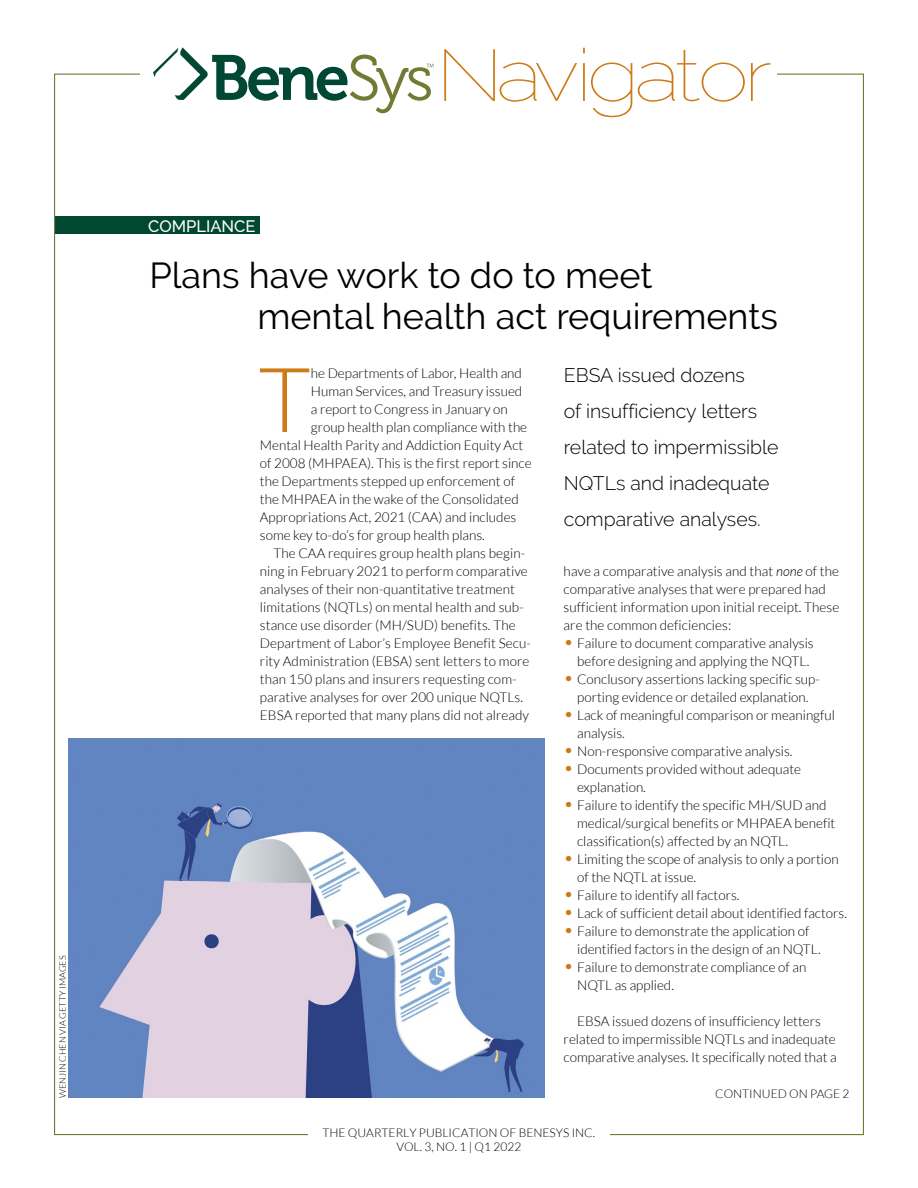
<style>
.page{position:relative;width:918px;height:1188px;background:#fff}
.page>*{position:absolute;margin:0;border:0;box-sizing:border-box;transform-origin:0 0}
.t1{font:300 89.85px "Lato";color:#cc7b16}
.t2{font:36px/41.4px "Raleway";color:#000}
.t3{font:300 19.5px/36px "Raleway";color:#000}
.t4{font:500 16.5px "Raleway";color:#fff}
.t5{font:300 13.5px/18px "Lato";color:#000}
.t6{font:300 12px/14.4px "Lato";color:#000;text-align:center}
.t7{font:300 9px "Lato";color:#000}
.s1{font-style:italic}
.s2{font-size:18px;color:#cc7b16}
</style>
<div class="page">
<div style="left:54px;top:216px;width:206px;height:18px;background:#014833"></div>
<svg style="left:153px;top:47px;width:281px;height:66px"></svg>
<svg style="left:444px;top:49px;width:133px;height:53px"></svg>
<hr style="left:583px;top:63px;width:2px;height:38px;background:#cc7b16">
<svg style="left:591px;top:63px;width:41px;height:54px"></svg>
<svg style="left:638px;top:50px;width:107px;height:52px"></svg>
<svg style="left:751px;top:63px;width:19px;height:38px"></svg>
<img style="left:69px;top:738px;width:475px;height:360px">
<p class="t7" style="left:58px;top:1098px;width:144px;rotate:-90deg">WENJIN CHEN VIA GETTY IMAGES</p>
<p class="t4" style="left:148px;top:216px;width:109px">COMPLIANCE</p>
<h2 class="t2" style="left:257px;top:255px;width:522px;text-indent:-108px">Plans have work to do to meet<br>mental health act requirements</h2>
<h1 class="t1" style="left:258px;top:352px;width:54px">T</h1>
<p class="t5" style="left:311px;top:364px;width:213px">he Departments of Labor, Health and</p>
<p class="t5" style="left:311px;top:382px;width:213px">Human Services, and Treasury issued</p>
<p class="t5" style="left:311px;top:400px;width:198px">a report to Congress in January on</p>
<p class="t5" style="left:311px;top:418px;width:218px">group health plan compliance with the</p>
<p class="t5" style="left:260px;top:436px;width:265px">Mental Health Parity and Addiction Equity Act</p>
<p class="t5" style="left:260px;top:454px;width:273px">of 2008 (MHPAEA). This is the first report since</p>
<p class="t5" style="left:260px;top:472px;width:257px">the Departments stepped up enforcement of</p>
<p class="t5" style="left:260px;top:490px;width:260px">the MHPAEA in the wake of the Consolidated</p>
<p class="t5" style="left:260px;top:508px;width:258px">Appropriations Act, 2021 (CAA) and includes</p>
<p class="t5" style="left:260px;top:526px;width:226px">some key to-do’s for group health plans.</p>
<p class="t5" style="left:273px;top:544px;width:253px">The CAA requires group health plans begin-</p>
<p class="t5" style="left:260px;top:562px;width:269px">ning in February 2021 to perform comparative</p>
<p class="t5" style="left:260px;top:580px;width:257px">analyses of their non-quantitative treatment</p>
<p class="t5" style="left:260px;top:598px;width:265px">limitations (NQTLs) on mental health and sub-</p>
<p class="t5" style="left:260px;top:616px;width:257px">stance use disorder (MH/SUD) benefits. The</p>
<p class="t5" style="left:260px;top:634px;width:272px">Department of Labor’s Employee Benefit Secu-</p>
<p class="t5" style="left:260px;top:652px;width:271px">rity Administration (EBSA) sent letters to more</p>
<p class="t5" style="left:260px;top:670px;width:258px">than 150 plans and insurers requesting com-</p>
<p class="t5" style="left:260px;top:688px;width:265px">parative analyses for over 200 unique NQTLs.</p>
<p class="t5" style="left:260px;top:706px;width:271px">EBSA reported that many plans did not already</p>
<h3 class="t3" style="left:564px;top:357px;width:216px">EBSA issued dozens<br>of insufficiency letters related to impermissible<br>NQTLs and inadequate comparative analyses.</h3>
<p class="t5" style="left:564px;top:562px;width:277px">have a comparative analysis and that <span class="s1">none</span> of the comparative analyses that were prepared had sufficient information upon initial receipt. These are the common deficiencies:</p>
<p class="t5" style="left:577px;top:634px;width:238px;text-indent:-14px"><span class="s2">•</span> Failure to document comparative analysis before designing and applying the NQTL.</p>
<p class="t5" style="left:564px;top:670px;width:256px;text-align:center"><span class="s2">•</span> Conclusory assertions lacking specific sup&shy;porting evidence or detailed explanation.</p>
<p class="t5" style="left:577px;top:706px;width:259px;text-indent:-14px"><span class="s2">•</span> Lack of meaningful comparison or meaningful analysis.</p>
<p class="t5" style="left:564px;top:742px;width:230px"><span class="s2">•</span> Non-responsive comparative analysis.</p>
<p class="t5" style="left:577px;top:760px;width:226px;text-indent:-14px"><span class="s2">•</span> Documents provided without adequate explanation.</p>
<p class="t5" style="left:577px;top:796px;width:260px;text-indent:-14px"><span class="s2">•</span> Failure to identify the specific MH/SUD and medical/surgical benefits or MHPAEA benefit classification(s) affected by an NQTL.</p>
<p class="t5" style="left:577px;top:850px;width:263px;text-indent:-14px"><span class="s2">•</span> Limiting the scope of analysis to only a portion of the NQTL at issue.</p>
<p class="t5" style="left:564px;top:886px;width:177px"><span class="s2">•</span> Failure to identify all factors.</p>
<p class="t5" style="left:564px;top:904px;width:285px"><span class="s2">•</span> Lack of sufficient detail about identified factors.</p>
<p class="t5" style="left:577px;top:922px;width:245px;text-indent:-14px"><span class="s2">•</span> Failure to demonstrate the application of identified factors in the design of an NQTL.</p>
<p class="t5" style="left:577px;top:958px;width:231px;text-indent:-14px"><span class="s2">•</span> Failure to demonstrate compliance of an<br>NQTL as applied.</p>
<p class="t5" style="left:564px;top:1012px;width:274px;text-align:center">EBSA issued dozens of insufficiency letters related to impermissible NQTLs and inadequate comparative analyses. It specifically noted that a</p>
<p class="t6" style="left:715px;top:1087px;width:136px">CONTINUED ON PAGE 2</p>
<p class="t6" style="left:322px;top:1126px;width:274px">THE QUARTERLY PUBLICATION OF BENESYS INC.<br>VOL. 3, NO. 1 | Q1 2022</p>
</div>
